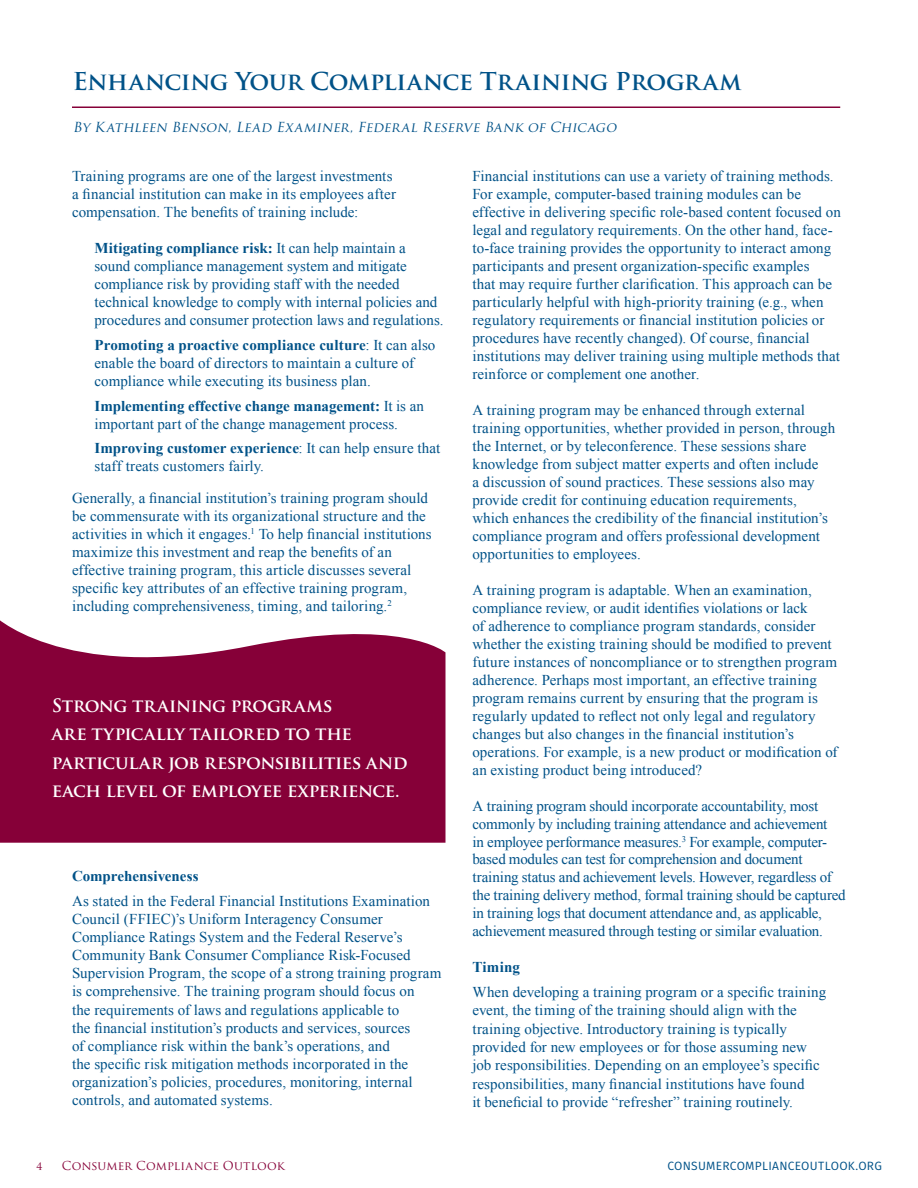
<style>
.page{position:relative;width:918px;height:1188px;background:#fff}
.page>*{position:absolute;margin:0;border:0;box-sizing:border-box;transform-origin:0 0}
.t1{font:700 24px "Trajan Pro";letter-spacing:-.015em;color:#005288}
.t2{font:700 18px/28.5px "Trajan Pro";letter-spacing:-.025em;color:#fff}
.t3{font:15px/18px "Times New Roman";letter-spacing:.005em;color:#005288}
.t4{font:15px/17.9px "Times New Roman";letter-spacing:-.015em;color:#005288}
.t5{font:700 15px "Times New Roman";letter-spacing:.005em;color:#005288}
.t6{font:italic 13.5px "Trajan Pro";letter-spacing:.095em;color:#005288}
.t7{font:12px "Fira Sans";letter-spacing:.02em;color:#005288}
.t8{font:12px "Trajan Pro";letter-spacing:.01em;color:#860038}
.s1{font-weight:700}
</style>
<div class="page">
<svg style="left:0;top:620px;width:446px;height:223px;background:#931c4e"></svg>
<hr style="left:72px;top:106px;width:768px;height:2px;background:#860038">
<h1 class="t1" style="left:73px;top:66px;width:670px">Enhancing Your Compliance Training Program</h1>
<p class="t6" style="left:73px;top:119px;width:548px">By Kathleen Benson, Lead Examiner, Federal Reserve Bank of Chicago</p>
<p class="t3" style="left:72px;top:167px;width:325px">Training programs are one of the largest investments a financial institution can make in its employees after compensation. The benefits of training include:</p>
<p class="t3" style="left:94px;top:239px;width:351px"><span class="s1">Mitigating compliance risk:</span> It can help maintain a sound compliance management system and mitigate compliance risk by providing staff with the needed technical knowledge to comply with internal policies and procedures and consumer protection laws and regulations.</p>
<p class="t3" style="left:94px;top:336px;width:342px"><span class="s1">Promoting a proactive compliance culture</span>: It can also enable the board of directors to maintain a culture of compliance while executing its business plan.</p>
<p class="t3" style="left:94px;top:396px;width:331px"><span class="s1">Implementing effective change management:</span> It is an important part of the change management process.</p>
<p class="t3" style="left:94px;top:439px;width:347px"><span class="s1">Improving customer experience</span>: It can help ensure that staff treats customers fairly.</p>
<p class="t3" style="left:72px;top:489px;width:361px">Generally, a financial institution’s training program should be commensurate with its organizational structure and the activities in which it engages.<sup>1</sup> To help financial institutions maximize this investment and reap the benefits of an effective training program, this article discusses several specific key attributes of an effective training program, including comprehensiveness, timing, and tailoring.<sup>2</sup></p>
<p class="t3" style="left:472px;top:167px;width:370px">Financial institutions can use a variety of training methods.<br>For example, computer-based training modules can be effective in delivering specific role-based content focused on legal and regulatory requirements. On the other hand, face&shy;to-face training provides the opportunity to interact among participants and present organization-specific examples<br>that may require further clarification. This approach can be particularly helpful with high-priority training (e.g., when regulatory requirements or financial institution policies or procedures have recently changed). Of course, financial institutions may deliver training using multiple methods that reinforce or complement one another.</p>
<p class="t3" style="left:472px;top:401px;width:364px">A training program may be enhanced through external training opportunities, whether provided in person, through the Internet, or by teleconference. These sessions share knowledge from subject matter experts and often include<br>a discussion of sound practices. These sessions also may provide credit for continuing education requirements, which enhances the credibility of the financial institution’s compliance program and offers professional development opportunities to employees.</p>
<p class="t3" style="left:472px;top:581px;width:367px">A training program is adaptable. When an examination, compliance review, or audit identifies violations or lack<br>of adherence to compliance program standards, consider whether the existing training should be modified to prevent future instances of noncompliance or to strengthen program adherence. Perhaps most important, an effective training program remains current by ensuring that the program is regularly updated to reflect not only legal and regulatory changes but also changes in the financial institution’s operations. For example, is a new product or modification of an existing product being introduced?</p>
<p class="t4" style="left:472px;top:797px;width:375px">A training program should incorporate accountability, most commonly by including training attendance and achievement<br>in employee performance measures.<sup>3</sup> For example, computer&shy;based modules can test for comprehension and document training status and achievement levels. However, regardless of the training delivery method, formal training should be captured in training logs that document attendance and, as applicable, achievement measured through testing or similar evaluation.</p>
<p class="t5" style="left:472px;top:957px;width:49px">Timing</p>
<p class="t3" style="left:472px;top:983px;width:355px">When developing a training program or a specific training event, the timing of the training should align with the training objective. Introductory training is typically provided for new employees or for those assuming new job responsibilities. Depending on an employee’s specific responsibilities, many financial institutions have found<br>it beneficial to provide “refresher” training routinely.</p>
<p class="t2" style="left:52px;top:691px;width:357px">Strong training programs<br>are typically tailored to the particular job responsibilities and each level of employee experience.</p>
<p class="t5" style="left:72px;top:865px;width:128px">Comprehensiveness</p>
<p class="t3" style="left:72px;top:891px;width:371px">As stated in the Federal Financial Institutions Examination Council (FFIEC)’s Uniform Interagency Consumer Compliance Ratings System and the Federal Reserve’s Community Bank Consumer Compliance Risk-Focused Supervision Program, the scope of a strong training program is comprehensive. The training program should focus on<br>the requirements of laws and regulations applicable to<br>the financial institution’s products and services, sources<br>of compliance risk within the bank’s operations, and<br>the specific risk mitigation methods incorporated in the organization’s policies, procedures, monitoring, internal controls, and automated systems.</p>
<p class="t8" style="left:36px;top:1158px;width:8px">4</p>
<p class="t8" style="left:62px;top:1158px;width:224px">CONSUMER COMPLIANCE OUTLOOK</p>
<p class="t7" style="left:667px;top:1157px;width:216px">CONSUMERCOMPLIANCEOUTLOOK.ORG</p>
</div>
